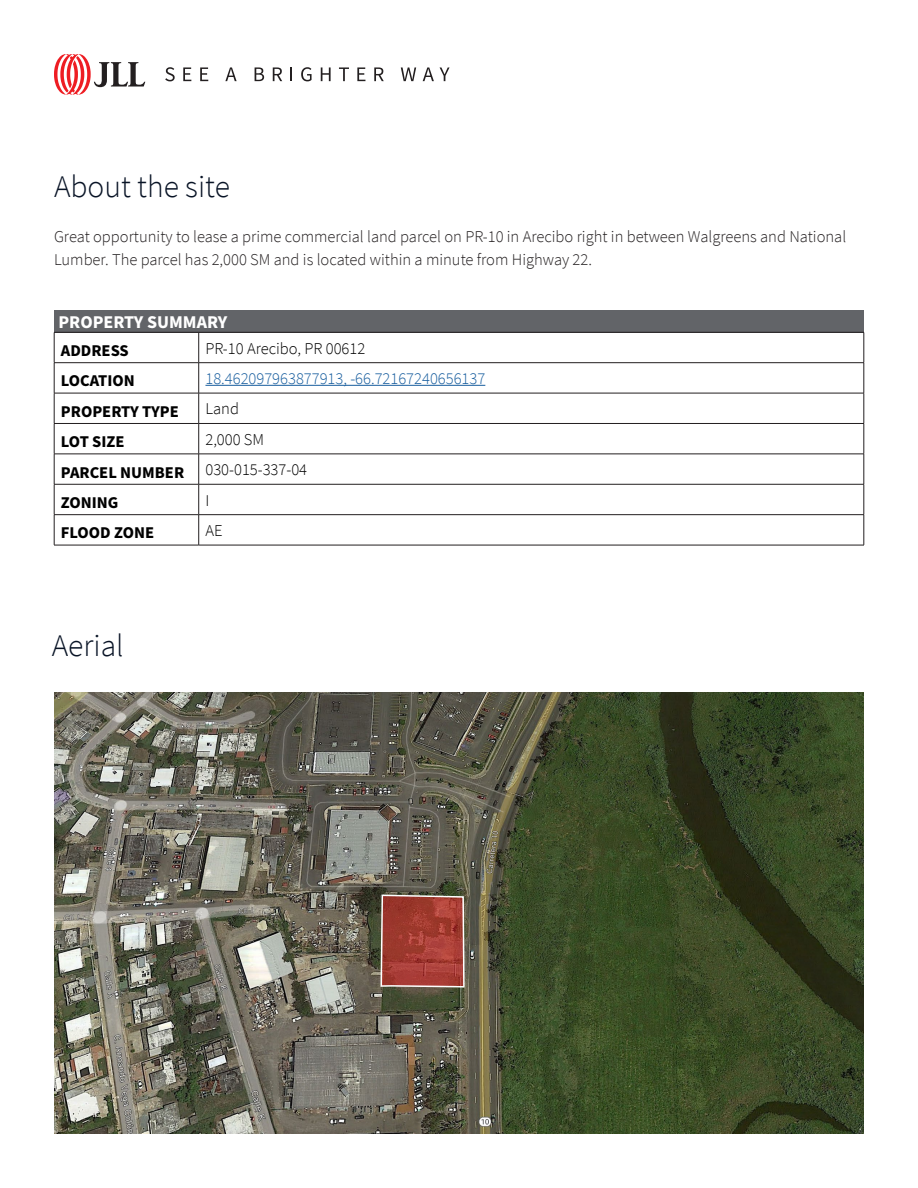
<style>
.page{position:relative;width:918px;height:1188px;background:#fff}
.page>*{position:absolute;margin:0;border:0;box-sizing:border-box;transform-origin:0 0}
.t1{font:300 31.5px "Source Sans Pro";color:#091426}
.TABLE_Subhead_CoreBl{font:700 18px "Source Sans Pro";color:#fff}
.t2{font:300 16.5px/22.5px "Source Sans Pro";color:#231f20}
.TABLE_Subhead_CoreBl-2{font:700 16.5px "Source Sans Pro";color:#000}
.TABLE_Body_CoreBlack{font:300 16.5px "Source Sans Pro";color:#000}
.t3{font:300 16.5px "Source Sans Pro";color:#175d9e}
.Body_CoreBlack_10_13{font:300 16.5px "Source Sans Pro";color:#000}
</style>
<div class="page">
<div style="left:54px;top:310px;width:810px;height:22px;background:#626468"></div>
<hr style="left:54px;top:332px;width:145px;height:1px;background:#231f20">
<hr style="left:54px;top:332px;width:1px;height:31px;background:#231f20">
<hr style="left:199px;top:332px;width:665px;height:1px;background:#231f20">
<hr style="left:198px;top:332px;width:1px;height:31px;background:#231f20">
<hr style="left:864px;top:332px;width:1px;height:31px;background:#231f20">
<hr style="left:54px;top:362px;width:145px;height:1px;background:#231f20">
<hr style="left:54px;top:363px;width:1px;height:30px;background:#231f20">
<hr style="left:199px;top:362px;width:665px;height:1px;background:#231f20">
<hr style="left:198px;top:363px;width:1px;height:30px;background:#231f20">
<hr style="left:864px;top:363px;width:1px;height:30px;background:#231f20">
<hr style="left:54px;top:393px;width:145px;height:1px;background:#231f20">
<hr style="left:54px;top:393px;width:1px;height:30px;background:#231f20">
<hr style="left:199px;top:393px;width:665px;height:1px;background:#231f20">
<hr style="left:198px;top:393px;width:1px;height:30px;background:#231f20">
<hr style="left:864px;top:393px;width:1px;height:30px;background:#231f20">
<hr style="left:54px;top:423px;width:145px;height:1px;background:#231f20">
<hr style="left:54px;top:424px;width:1px;height:30px;background:#231f20">
<hr style="left:199px;top:423px;width:665px;height:1px;background:#231f20">
<hr style="left:198px;top:424px;width:1px;height:30px;background:#231f20">
<hr style="left:864px;top:424px;width:1px;height:30px;background:#231f20">
<hr style="left:54px;top:454px;width:145px;height:1px;background:#231f20">
<hr style="left:54px;top:454px;width:1px;height:30px;background:#231f20">
<hr style="left:199px;top:454px;width:665px;height:1px;background:#231f20">
<hr style="left:198px;top:454px;width:1px;height:30px;background:#231f20">
<hr style="left:864px;top:454px;width:1px;height:30px;background:#231f20">
<hr style="left:54px;top:484px;width:145px;height:1px;background:#231f20">
<hr style="left:54px;top:484px;width:1px;height:30px;background:#231f20">
<hr style="left:199px;top:484px;width:665px;height:1px;background:#231f20">
<hr style="left:198px;top:484px;width:1px;height:30px;background:#231f20">
<hr style="left:864px;top:484px;width:1px;height:30px;background:#231f20">
<hr style="left:54px;top:514px;width:145px;height:1px;background:#231f20">
<hr style="left:54px;top:515px;width:1px;height:30px;background:#231f20">
<hr style="left:199px;top:514px;width:665px;height:1px;background:#231f20">
<hr style="left:198px;top:515px;width:1px;height:30px;background:#231f20">
<hr style="left:864px;top:515px;width:1px;height:30px;background:#231f20">
<hr style="left:54px;top:545px;width:145px;height:1px;background:#231f20">
<hr style="left:199px;top:545px;width:665px;height:1px;background:#231f20">
<hr style="left:205px;top:385px;width:280px;height:1px;background:#175d9e">
<svg style="left:165px;top:67px;width:10px;height:14px"></svg>
<svg style="left:183px;top:67px;width:8px;height:14px"></svg>
<svg style="left:200px;top:67px;width:8px;height:14px"></svg>
<svg style="left:225px;top:67px;width:12px;height:14px"></svg>
<svg style="left:255px;top:67px;width:9px;height:14px"></svg>
<svg style="left:273px;top:67px;width:9px;height:14px"></svg>
<svg style="left:291px;top:67px;width:1px;height:14px"></svg>
<svg style="left:301px;top:67px;width:11px;height:14px"></svg>
<svg style="left:321px;top:67px;width:10px;height:14px"></svg>
<svg style="left:339px;top:67px;width:10px;height:14px"></svg>
<svg style="left:357px;top:67px;width:8px;height:14px"></svg>
<svg style="left:374px;top:67px;width:10px;height:14px"></svg>
<svg style="left:401px;top:67px;width:15px;height:14px"></svg>
<svg style="left:423px;top:67px;width:11px;height:14px"></svg>
<svg style="left:440px;top:67px;width:10px;height:14px"></svg>
<svg style="left:54px;top:54px;width:91px;height:41px"></svg>
<img style="left:54px;top:693px;width:810px;height:441px">
<svg style="left:380px;top:894px;width:85px;height:93px;background:#a6493f"></svg>
<p class="t1" style="left:54px;top:167px;width:177px">About the site</p>
<p class="t2" style="left:54px;top:225px;width:794px">Great opportunity to lease a prime commercial land parcel on PR-10 in Arecibo right in between Walgreens and National<br>Lumber. The parcel has 2,000 SM and is located within a minute from Highway 22.</p>
<p class="TABLE_Subhead_CoreBl" style="left:59px;top:310px;width:171px">PROPERTY SUMMARY</p>
<p class="TABLE_Subhead_CoreBl-2" style="left:61px;top:339px;width:69px">ADDRESS</p>
<p class="TABLE_Body_CoreBlack" style="left:205px;top:338px;width:161px">PR-10 Arecibo, PR 00612</p>
<p class="TABLE_Subhead_CoreBl-2" style="left:61px;top:370px;width:75px">LOCATION</p>
<p class="t3" style="left:205px;top:368px;width:281px">18.462097963877913, -66.72167240656137</p>
<p class="TABLE_Subhead_CoreBl-2" style="left:61px;top:400px;width:119px">PROPERTY TYPE</p>
<p class="TABLE_Body_CoreBlack" style="left:205px;top:399px;width:35px">Land</p>
<p class="TABLE_Subhead_CoreBl-2" style="left:61px;top:430px;width:65px">LOT SIZE</p>
<p class="Body_CoreBlack_10_13" style="left:205px;top:429px;width:60px">2,000 SM</p>
<p class="TABLE_Subhead_CoreBl-2" style="left:61px;top:461px;width:125px">PARCEL NUMBER</p>
<p class="TABLE_Body_CoreBlack" style="left:205px;top:460px;width:103px">030-015-337-04</p>
<p class="TABLE_Subhead_CoreBl-2" style="left:61px;top:491px;width:59px">ZONING</p>
<p class="TABLE_Body_CoreBlack" style="left:205px;top:490px;width:5px">I</p>
<p class="TABLE_Subhead_CoreBl-2" style="left:61px;top:522px;width:95px">FLOOD ZONE</p>
<p class="TABLE_Body_CoreBlack" style="left:205px;top:520px;width:19px">AE</p>
<p class="t1" style="left:52px;top:626px;width:73px">Aerial</p>
</div>
